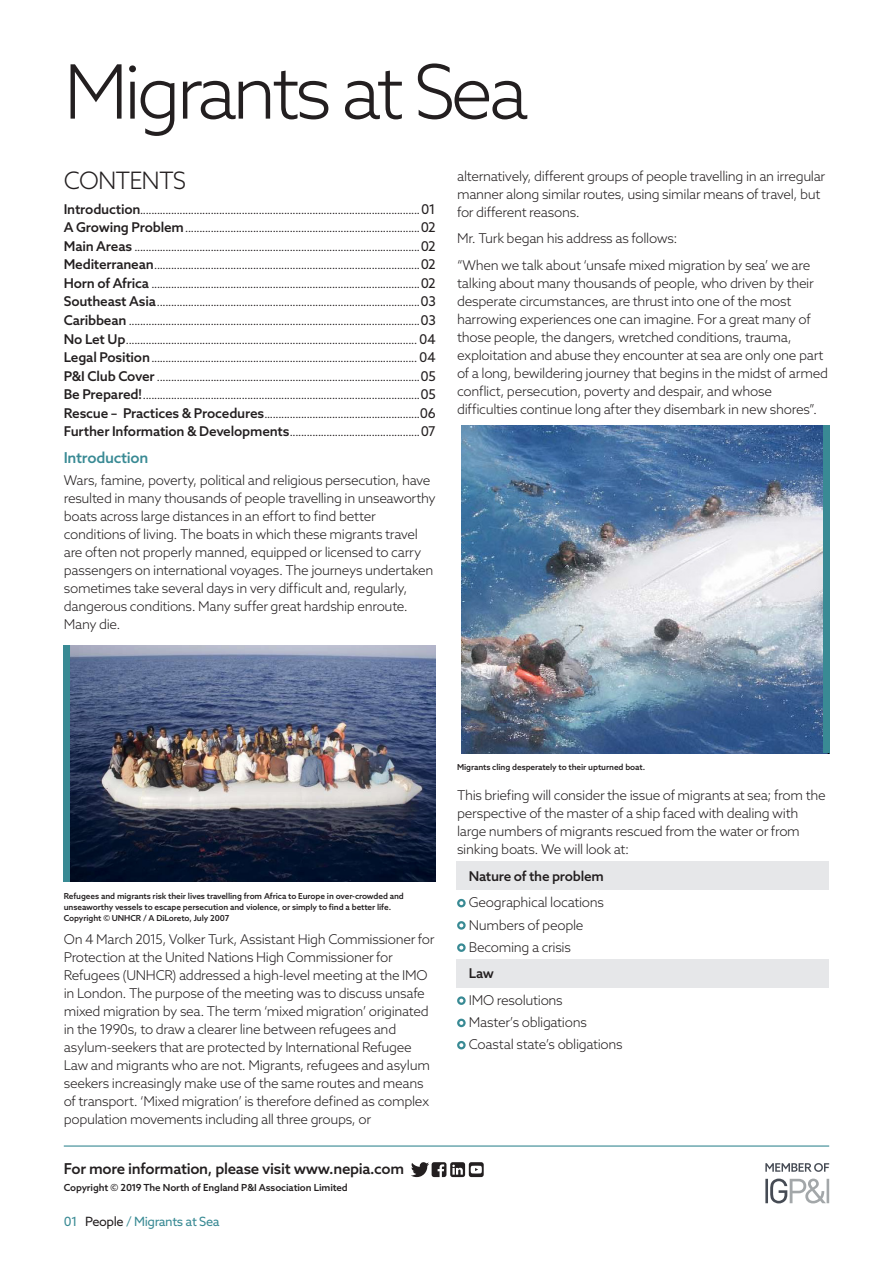
<style>
.page{position:relative;width:893px;height:1263px;background:#fff}
.page>*{position:absolute;margin:0;border:0;box-sizing:border-box;transform-origin:0 0}
.NORTH_-_Title{font:300 75px "Azo Sans";letter-spacing:-.06em;color:#231f20}
.NORTH_-_Contents_-_H{font:300 24px "Azo Sans";letter-spacing:-.04em;color:#231f20}
.NORTH_-_Footer{font:500 15px "Azo Sans";letter-spacing:-.02em;color:#231f20}
.NORTH_-_Sub_Header{font:500 15px "Azo Sans";letter-spacing:-.02em;color:#398a94}
.NORTH_-_Body_2{font:300 13.5px/18px "Azo Sans";letter-spacing:-.025em;color:#231f20}
.NORTH_-_Points_1{font:300 13.5px "Azo Sans";letter-spacing:-.02em;color:#231f20}
.NORTH_-_Points_2{font:300 13.5px "Azo Sans";letter-spacing:-.025em;color:#231f20}
.NORTH_-_Body_2-2{font:500 13.5px "Azo Sans";letter-spacing:-.02em;color:#231f20}
.NORTH_-_Navigation{font:12.75px "Azo Sans";letter-spacing:-.03em;color:#398a94}
.NORTH_-_Contents_-_L{font:10.5px "Azo Sans";color:#231f20}
.NORTH_-_Footer-2{font:500 9.75px "Azo Sans";letter-spacing:-.01em;color:#231f20}
.NORTH_-_Copyright{font:500 8.25px/10.8px "Azo Sans";letter-spacing:-.01em;color:#231f20}
.s1{font-weight:500;font-size:13.5px}
.s2{font-size:13.5px}
.s3{color:#231f20}
</style>
<div class="page">
<div style="left:456px;top:959px;width:373px;height:28px;background:#e6e7e9"></div>
<div style="left:456px;top:861px;width:373px;height:28px;background:#e6e7e9"></div>
<div style="left:457px;top:899px;width:9px;height:8px;border:2px solid #398a94;border-radius:50%"></div>
<div style="left:457px;top:921px;width:9px;height:9px;border:2px solid #398a94;border-radius:50%"></div>
<div style="left:457px;top:943px;width:9px;height:9px;border:2px solid #398a94;border-radius:50%"></div>
<div style="left:457px;top:996px;width:9px;height:9px;border:2px solid #398a94;border-radius:50%"></div>
<div style="left:457px;top:1019px;width:9px;height:8px;border:2px solid #398a94;border-radius:50%"></div>
<div style="left:457px;top:1041px;width:9px;height:8px;border:2px solid #398a94;border-radius:50%"></div>
<hr style="left:64px;top:1145px;width:765px;height:1px;background:#398a94">
<svg style="left:411px;top:1162px;width:73px;height:15px"></svg>
<svg style="left:765px;top:1178px;width:64px;height:25px"></svg>
<svg style="left:765px;top:1163px;width:64px;height:9px"></svg>
<img style="left:70px;top:645px;width:366px;height:236px">
<div style="left:64px;top:645px;width:6px;height:236px;background:#398a94"></div>
<img style="left:462px;top:425px;width:361px;height:328px">
<div style="left:823px;top:425px;width:6px;height:328px;background:#398a94"></div>
<p class="NORTH_-_Title" style="left:64px;top:43px;width:466px">Migrants at Sea</p>
<p class="NORTH_-_Contents_-_H" style="left:64px;top:165px;width:124px">CONTENTS</p>
<p class="NORTH_-_Contents_-_L" style="left:64px;top:203px;width:374px"><span class="s1">Introduction</span>...................................................................................................<span class="s2">01</span></p>
<p class="NORTH_-_Contents_-_L" style="left:64px;top:222px;width:374px"><span class="s1">A Growing Problem</span> ...................................................................................<span class="s2">02</span></p>
<p class="NORTH_-_Contents_-_L" style="left:64px;top:240px;width:374px"><span class="s1">Main Areas</span> .....................................................................................................<span class="s2">02</span></p>
<p class="NORTH_-_Contents_-_L" style="left:64px;top:259px;width:374px"><span class="s1">Mediterranean</span>..............................................................................................<span class="s2">02</span></p>
<p class="NORTH_-_Contents_-_L" style="left:64px;top:277px;width:374px"><span class="s1">Horn of Africa</span> ...............................................................................................<span class="s2">02</span></p>
<p class="NORTH_-_Contents_-_L" style="left:64px;top:296px;width:374px"><span class="s1">Southeast Asia</span>.............................................................................................<span class="s2">03</span></p>
<p class="NORTH_-_Contents_-_L" style="left:64px;top:314px;width:374px"><span class="s1">Caribbean</span> .......................................................................................................<span class="s2">03</span></p>
<p class="NORTH_-_Contents_-_L" style="left:64px;top:333px;width:374px"><span class="s1">No Let Up</span>....................................................................................................... <span class="s2">04</span></p>
<p class="NORTH_-_Contents_-_L" style="left:64px;top:351px;width:374px"><span class="s1">Legal Position</span>.............................................................................................. <span class="s2">04</span></p>
<p class="NORTH_-_Contents_-_L" style="left:64px;top:370px;width:374px"><span class="s1">P&amp;I Club Cover</span> .............................................................................................<span class="s2">05</span></p>
<p class="NORTH_-_Contents_-_L" style="left:64px;top:388px;width:374px"><span class="s1">Be Prepared!</span>..................................................................................................<span class="s2">05</span></p>
<p class="NORTH_-_Contents_-_L" style="left:64px;top:407px;width:374px"><span class="s1">Rescue – Practices &amp; Procedures</span>.......................................................<span class="s2">06</span></p>
<p class="NORTH_-_Contents_-_L" style="left:64px;top:425px;width:374px"><span class="s1">Further Information &amp; Developments</span>..............................................<span class="s2">07</span></p>
<p class="NORTH_-_Sub_Header" style="left:64px;top:448px;width:86px">Introduction</p>
<p class="NORTH_-_Body_2" style="left:64px;top:471px;width:374px">Wars, famine, poverty, political and religious persecution, have resulted in many thousands of people travelling in unseaworthy boats across large distances in an effort to find better conditions of living. The boats in which these migrants travel are often not properly manned, equipped or licensed to carry passengers on international voyages. The journeys undertaken sometimes take several days in very difficult and, regularly, dangerous conditions. Many suffer great hardship enroute.<br>Many die.</p>
<p class="NORTH_-_Body_2" style="left:457px;top:167px;width:370px">alternatively, different groups of people travelling in an irregular manner along similar routes, using similar means of travel, but for different reasons.</p>
<p class="NORTH_-_Body_2" style="left:457px;top:229px;width:222px">Mr. Turk began his address as follows:</p>
<p class="NORTH_-_Body_2" style="left:457px;top:256px;width:372px">“When we talk about ‘unsafe mixed migration by sea’ we are talking about many thousands of people, who driven by their desperate circumstances, are thrust into one of the most harrowing experiences one can imagine. For a great many of those people, the dangers, wretched conditions, trauma, exploitation and abuse they encounter at sea are only one part of a long, bewildering journey that begins in the midst of armed conflict, persecution, poverty and despair, and whose difficulties continue long after they disembark in new shores”.</p>
<p class="NORTH_-_Copyright" style="left:64px;top:890px;width:342px">Refugees and migrants risk their lives travelling from Africa to Europe in over-crowded and unseaworthy vessels to escape persecution and violence, or simply to find a better life.</p>
<p class="NORTH_-_Copyright" style="left:64px;top:912px;width:167px">Copyright © UNHCR / A DiLoreto, July 2007</p>
<p class="NORTH_-_Body_2" style="left:64px;top:930px;width:372px">On 4 March 2015, Volker Turk, Assistant High Commissioner for Protection at the United Nations High Commissioner for Refugees (UNHCR) addressed a high-level meeting at the IMO in London. The purpose of the meeting was to discuss unsafe mixed migration by sea. The term ‘mixed migration’ originated in the 1990s, to draw a clearer line between refugees and asylum-seekers that are protected by International Refugee Law and migrants who are not. Migrants, refugees and asylum seekers increasingly make use of the same routes and means of transport. ‘Mixed migration’ is therefore defined as complex population movements including all three groups, or</p>
<p class="NORTH_-_Footer" style="left:64px;top:1159px;width:342px">For more information, please visit www.nepia.com</p>
<p class="NORTH_-_Footer-2" style="left:64px;top:1181px;width:286px">Copyright © 2019 The North of England P&amp;I Association Limited</p>
<p class="NORTH_-_Navigation" style="left:64px;top:1213px;width:157px">01 <span class="s3">People</span> / Migrants at Sea</p>
<p class="NORTH_-_Copyright" style="left:457px;top:761px;width:190px">Migrants cling desperately to their upturned boat.</p>
<p class="NORTH_-_Body_2" style="left:457px;top:786px;width:370px">This briefing will consider the issue of migrants at sea; from the perspective of the master of a ship faced with dealing with large numbers of migrants rescued from the water or from sinking boats. We will look at:</p>
<p class="NORTH_-_Body_2-2" style="left:469px;top:867px;width:136px">Nature of the problem</p>
<p class="NORTH_-_Points_1" style="left:469px;top:894px;width:137px">Geographical locations</p>
<p class="NORTH_-_Points_1" style="left:469px;top:916px;width:116px">Numbers of people</p>
<p class="NORTH_-_Points_2" style="left:469px;top:938px;width:104px">Becoming a crisis</p>
<p class="NORTH_-_Body_2-2" style="left:469px;top:965px;width:27px">Law</p>
<p class="NORTH_-_Points_1" style="left:469px;top:991px;width:96px">IMO resolutions</p>
<p class="NORTH_-_Points_1" style="left:469px;top:1013px;width:120px">Master’s obligations</p>
<p class="NORTH_-_Points_2" style="left:469px;top:1036px;width:155px">Coastal state’s obligations</p>
</div>
